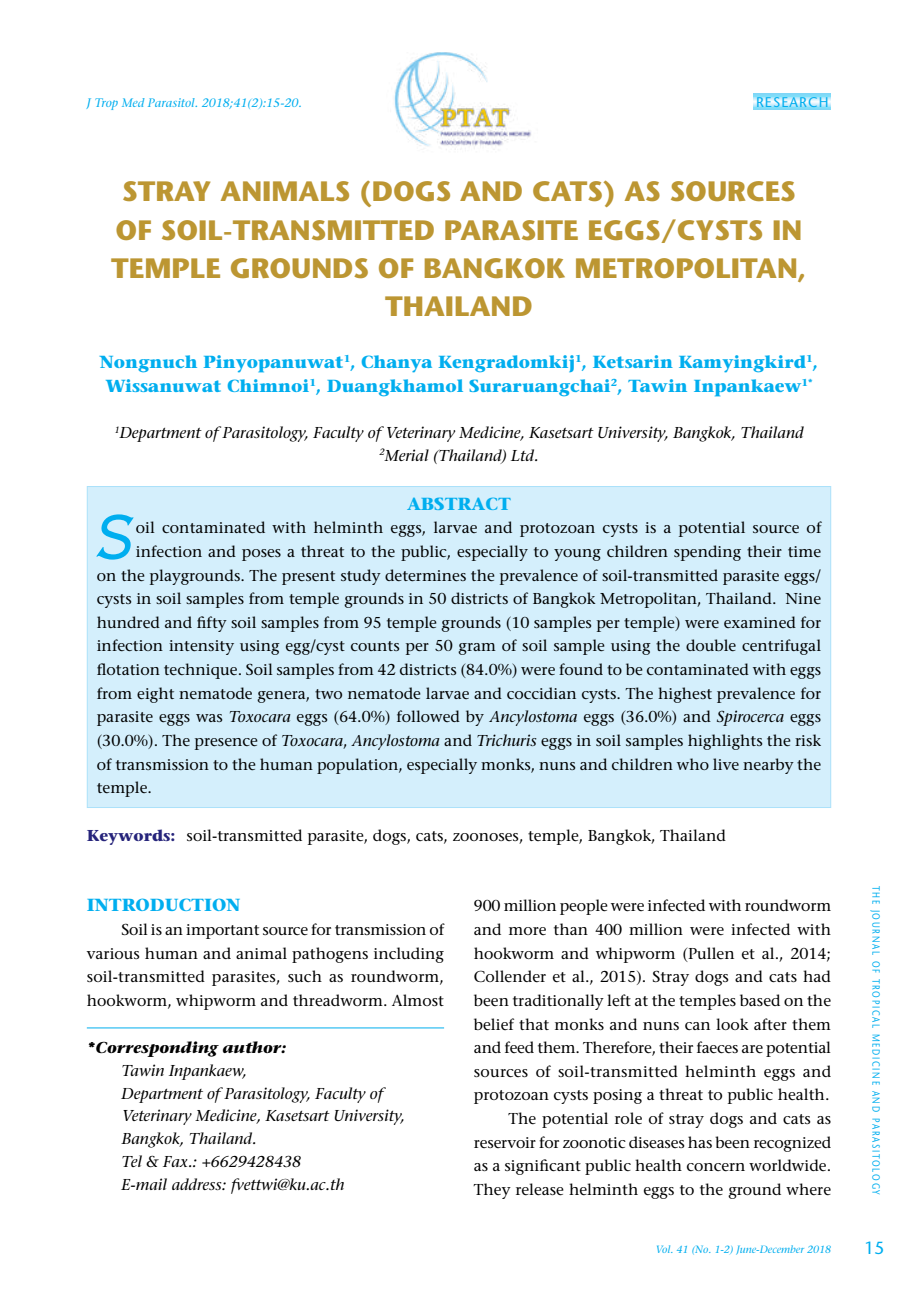
<style>
.page{position:relative;width:918px;height:1290px;background:#fff}
.page>*{position:absolute;margin:0;border:0;box-sizing:border-box;transform-origin:0 0}
.t1{font:84px "Copperplate Twenty Nine BC";color:#00aeef}
.t2{font:700 28px/38.3px "Stone Sans";color:#bc9632;text-align:center}
.t3{font:700 17.5px/23.6px "Stone Serif";color:#00aeef;text-align:center}
.t4{font:17.5px "Stone Sans";color:#00aeef}
.t5{font:15.75px/23.6px "Stone Serif";color:#000;text-align:justify}
.t6{font:italic 15.75px/22.8px "Stone Serif";color:#000;text-align:center}
.t7{font:italic 700 15.75px "Stone Serif";color:#000}
.t8{font:14px "Stone Sans";letter-spacing:.08em;color:#00aeef}
.t9{font:italic 12.25px "Stone Serif";color:#00aeef}
.t10{font:10.5px "Stone Sans";letter-spacing:.2em;color:#00aeef;scale:.8 1}
.t11{font:italic 10.5px "Stone Serif";color:#00aeef}
.s1{font-style:italic}
.s2{font-weight:700;color:#26247b}
</style>
<div class="page">
<div style="left:87px;top:486px;width:744px;height:322px;background:#d4effc;border:1px solid #abe1fa"></div>
<svg style="left:754px;top:93px;width:76px;height:17px"></svg>
<hr style="left:87px;top:1027px;width:357px;height:1px;background:#00aeef">
<img style="left:394px;top:52px;width:137px;height:98px">
<p class="t9" style="left:87px;top:95px;width:217px">J Trop Med Parasitol. 2018;41(2):15-20.</p>
<p class="t8" style="left:756px;top:93px;width:74px">RESEARCH</p>
<h2 class="t2" style="left:111px;top:172px;width:697px">STRAY ANIMALS (DOGS AND CATS) AS SOURCES OF SOIL-TRANSMITTED PARASITE EGGS/CYSTS IN TEMPLE GROUNDS OF BANGKOK METROPOLITAN, THAILAND</h2>
<p class="t3" style="left:100px;top:350px;width:720px">Nongnuch Pinyopanuwat<sup>1</sup>, Chanya Kengradomkij<sup>1</sup>, Ketsarin Kamyingkird<sup>1</sup>,<br>Wissanuwat Chimnoi<sup>1</sup>, Duangkhamol Suraruangchai<sup>2</sup>, Tawin Inpankaew<sup>1*</sup></p>
<p class="t6" style="left:114px;top:421px;width:690px"><sup>1</sup>Department of Parasitology, Faculty of Veterinary Medicine, Kasetsart University, Bangkok, Thailand<br><sup>2</sup>Merial (Thailand) Ltd.</p>
<p class="t3" style="left:407px;top:491px;width:105px">ABSTRACT</p>
<p class="t5" style="left:136px;top:516px;width:687px">oil contaminated with helminth eggs, larvae and protozoan cysts is a potential source of</p>
<p class="t5" style="left:136px;top:539px;width:687px">infection and poses a threat to the public, especially to young children spending their time</p>
<p class="t5" style="left:97px;top:563px;width:726px">on the playgrounds. The present study determines the prevalence of soil-transmitted parasite eggs/</p>
<p class="t5" style="left:97px;top:587px;width:726px">cysts in soil samples from temple grounds in 50 districts of Bangkok Metropolitan, Thailand. Nine</p>
<p class="t5" style="left:97px;top:610px;width:726px">hundred and fifty soil samples from 95 temple grounds (10 samples per temple) were examined for</p>
<p class="t5" style="left:97px;top:634px;width:726px">infection intensity using egg/cyst counts per 50 gram of soil sample using the double centrifugal</p>
<p class="t5" style="left:97px;top:658px;width:726px">flotation technique. Soil samples from 42 districts (84.0%) were found to be contaminated with eggs</p>
<p class="t5" style="left:97px;top:681px;width:726px">from eight nematode genera, two nematode larvae and coccidian cysts. The highest prevalence for</p>
<p class="t5" style="left:97px;top:705px;width:726px">parasite eggs was <span class="s1">Toxocara</span> eggs (64.0%) followed by <span class="s1">Ancylostoma</span> eggs (36.0%) and <span class="s1">Spirocerca</span> eggs</p>
<p class="t5" style="left:97px;top:728px;width:726px">(30.0%). The presence of <span class="s1">Toxocara</span>, <span class="s1">Ancylostoma</span> and <span class="s1">Trichuris</span> eggs in soil samples highlights the risk</p>
<p class="t5" style="left:97px;top:752px;width:726px">of transmission to the human population, especially monks, nuns and children who live nearby the</p>
<p class="t5" style="left:97px;top:776px;width:57px">temple.</p>
<p class="t5" style="left:87px;top:823px;width:640px"><span class="s2">Keywords:</span> soil-transmitted parasite, dogs, cats, zoonoses, temple, Bangkok, Thailand</p>
<h1 class="t1" style="left:91px;top:496px;width:55px">S</h1>
<p class="t3" style="left:87px;top:893px;width:155px">INTRODUCTION</p>
<p class="t5" style="left:87px;top:917px;width:359px;text-indent:35px">Soil is an important source for transmission of various human and animal pathogens including soil-transmitted parasites, such as roundworm, hookworm, whipworm and threadworm. Almost</p>
<p class="t7" style="left:87px;top:1038px;width:200px">*Corresponding author:</p>
<p class="t6" style="left:122px;top:1059px;width:285px;text-align:left">Tawin Inpankaew,<br>Department of Parasitology, Faculty of<br>Veterinary Medicine, Kasetsart University,<br>Bangkok, Thailand.<br>Tel &amp; Fax.: +6629428438<br>E-mail address: fvettwi@ku.ac.th</p>
<p class="t5" style="left:474px;top:894px;width:359px;text-align:right">900 million people were infected with roundworm and more than 400 million were infected with hookworm and whipworm (Pullen et al., 2014; Collender et al., 2015). Stray dogs and cats had been traditionally left at the temples based on the belief that monks and nuns can look after them and feed them. Therefore, their faeces are potential sources of soil-transmitted helminth eggs and protozoan cysts posing a threat to public health.<br>The potential role of stray dogs and cats as reservoir for zoonotic diseases has been recognized as a significant public health concern worldwide.<br>They release helminth eggs to the ground where</p>
<p class="t10" style="left:882px;top:885px;width:388px;rotate:90deg">THE JOURNAL OF TROPICAL MEDICINE AND PARASITOLOGY</p>
<p class="t11" style="left:655px;top:1243px;width:177px">Vol. 41 (No. 1-2) June-December 2018</p>
<p class="t4" style="left:864px;top:1237px;width:22px">15</p>
</div>
